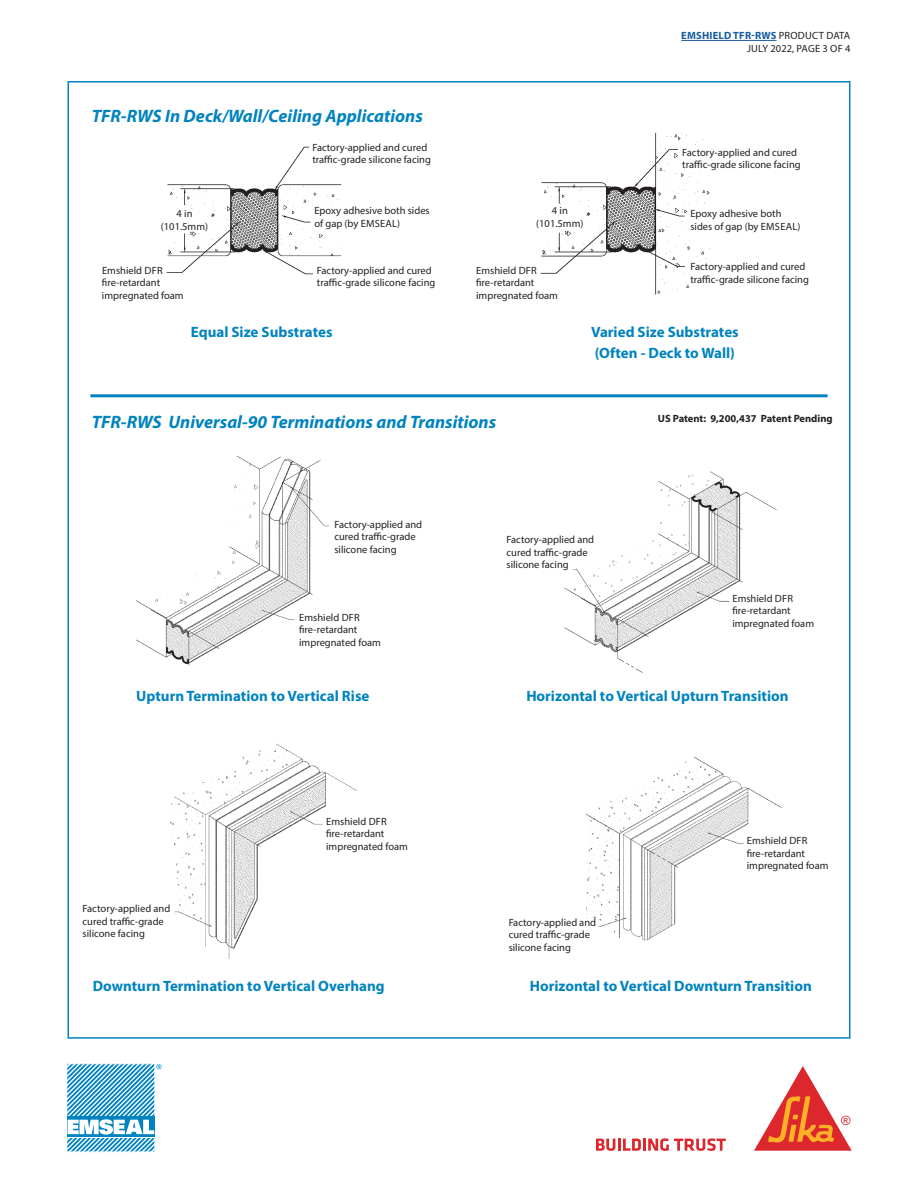
<style>
.page{position:relative;width:918px;height:1188px;background:#fff}
.page>*{position:absolute;margin:0;border:0;box-sizing:border-box;transform-origin:0 0}
.heads{font:italic 700 18px "Myriad Pro";color:#0083bf}
.t1{font:700 15px "Myriad Pro";color:#0083bf}
.t2{font:10.5px/12.6px "Myriad Pro";color:#231f20}
.t3{font:700 10.5px "Myriad Pro";color:#231f20}
.t4{font:700 10.5px "Myriad Pro";letter-spacing:.02em;color:#175d9e}
.s1{font-weight:400;color:#231f20}
</style>
<div class="page">
<hr style="left:681px;top:40px;width:96px;height:1px;background:#175d9e">
<svg style="left:596px;top:1138px;width:130px;height:13px"></svg>
<svg style="left:754px;top:1066px;width:98px;height:85px"></svg>
<svg style="left:67px;top:1063px;width:95px;height:90px"></svg>
<img style="left:136px;top:456px;width:646px;height:503px">
<hr style="left:90px;top:394px;width:738px;height:3px;background:#0083bf">
<img style="left:166px;top:146px;width:176px;height:129px">
<img style="left:540px;top:134px;width:170px;height:161px">
<div style="left:160px;top:209px;width:49px;height:22px;background:#fff"></div>
<div style="left:535px;top:206px;width:50px;height:22px;background:#fff"></div>
<div style="left:314px;top:206px;width:119px;height:28px;background:#fff"></div>
<div style="left:682px;top:148px;width:122px;height:25px;background:#fff"></div>
<div style="left:690px;top:209px;width:114px;height:35px;background:#fff"></div>
<div style="left:690px;top:262px;width:127px;height:48px;background:#fff"></div>
<p class="t4" style="left:681px;top:29px;width:171px">EMSHIELD TFR-RWS <span class="s1">PRODUCT DATA</span></p>
<p class="t2" style="left:747px;top:42px;width:105px">JULY 2022, PAGE 3 OF 4</p>
<p class="heads" style="left:92px;top:104px;width:333px">TFR-RWS In Deck/Wall/Ceiling Applications</p>
<p class="t2" style="left:177px;top:207px;width:17px">4 in</p>
<p class="t2" style="left:161px;top:220px;width:49px">(101.5mm)</p>
<p class="t2" style="left:312px;top:141px;width:120px">Factory-applied and cured traffic-grade silicone facing</p>
<p class="t2" style="left:314px;top:204px;width:117px">Epoxy adhesive both sides of gap (by EMSEAL)</p>
<p class="t2" style="left:552px;top:204px;width:17px">4 in</p>
<p class="t2" style="left:536px;top:217px;width:49px">(101.5mm)</p>
<p class="t2" style="left:682px;top:146px;width:120px">Factory-applied and cured traffic-grade silicone facing</p>
<p class="t2" style="left:690px;top:207px;width:111px">Epoxy adhesive both sides of gap (by EMSEAL)</p>
<p class="t2" style="left:102px;top:264px;width:83px">Emshield DFR fire-retardant impregnated foam</p>
<p class="t2" style="left:317px;top:264px;width:120px">Factory-applied and cured traffic-grade silicone facing</p>
<p class="t2" style="left:690px;top:260px;width:120px">Factory-applied and cured traffic-grade silicone facing</p>
<p class="t2" style="left:476px;top:264px;width:83px">Emshield DFR fire-retardant impregnated foam</p>
<p class="t1" style="left:191px;top:322px;width:143px">Equal Size Substrates</p>
<p class="t1" style="left:591px;top:322px;width:149px">Varied Size Substrates</p>
<p class="t1" style="left:595px;top:343px;width:142px">(Often - Deck to Wall)</p>
<p class="heads" style="left:92px;top:410px;width:406px">TFR-RWS Universal-90 Terminations and Transitions</p>
<p class="t3" style="left:658px;top:412px;width:176px">US Patent: 9,200,437 Patent Pending</p>
<p class="t2" style="left:334px;top:518px;width:89px">Factory-applied and cured traffic-grade silicone facing</p>
<p class="t2" style="left:299px;top:611px;width:83px">Emshield DFR fire-retardant impregnated foam</p>
<p class="t1" style="left:136px;top:686px;width:235px">Upturn Termination to Vertical Rise</p>
<p class="t2" style="left:507px;top:533px;width:89px">Factory-applied and cured traffic-grade silicone facing</p>
<p class="t2" style="left:732px;top:592px;width:83px">Emshield DFR fire-retardant impregnated foam</p>
<p class="t1" style="left:526px;top:686px;width:264px">Horizontal to Vertical Upturn Transition</p>
<p class="t2" style="left:83px;top:902px;width:89px">Factory-applied and cured traffic-grade silicone facing</p>
<p class="t2" style="left:326px;top:815px;width:83px">Emshield DFR fire-retardant impregnated foam</p>
<p class="t1" style="left:93px;top:976px;width:293px">Downturn Termination to Vertical Overhang</p>
<p class="t2" style="left:509px;top:916px;width:89px">Factory-applied and cured traffic-grade silicone facing</p>
<p class="t2" style="left:747px;top:834px;width:83px">Emshield DFR fire-retardant impregnated foam</p>
<p class="t1" style="left:530px;top:976px;width:284px">Horizontal to Vertical Downturn Transition</p>
</div>
